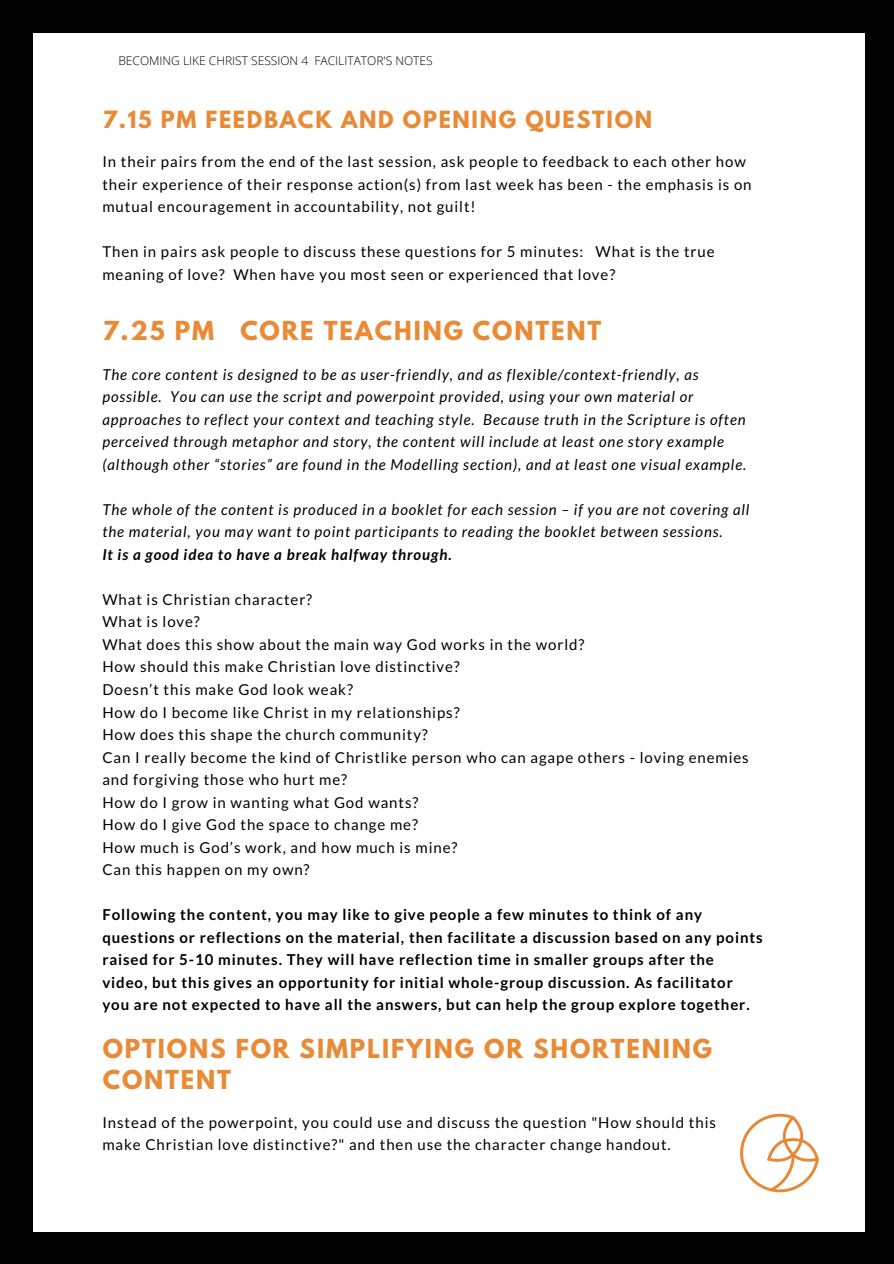
<style>
.page{position:relative;width:894px;height:1264px;background:#fff}
.page>*{position:absolute;margin:0;border:0;box-sizing:border-box;transform-origin:0 0}
.t1{font:700 23.25px/30.5px "League Spartan";letter-spacing:.08em;color:#e98a36}
.t2{font:700 21px "League Spartan";letter-spacing:.08em;color:#e98a36}
.t3{font:15px/22.5px "Lato";letter-spacing:.06em;color:#000}
.t4{font:italic 15px/22.5px "Lato";letter-spacing:.06em;color:#000}
.t5{font:700 15px/22.5px "Lato";letter-spacing:.06em;color:#000}
.t6{font:italic 700 15px "Lato";letter-spacing:.06em;color:#000}
.t7{font:300 12px "Open Sans";color:#000}
</style>
<div class="page">
<div style="left:0;top:0;width:893px;height:1263px;background:#000"></div>
<div style="left:34px;top:33px;width:830px;height:1198px;background:#fff"></div>
<img style="left:740px;top:1113px;width:79px;height:80px">
<p class="t7" style="left:118px;top:52px;width:316px">BECOMING LIKE CHRIST SESSION 4 FACILITATOR'S NOTES</p>
<p class="t2" style="left:103px;top:109px;width:550px">7.15 PM FEEDBACK AND OPENING QUESTION</p>
<p class="t3" style="left:102px;top:150px;width:650px">In their pairs from the end of the last session, ask people to feedback to each other how their experience of their response action(s) from last week has been - the emphasis is on mutual encouragement in accountability, not guilt!</p>
<p class="t3" style="left:102px;top:240px;width:613px">Then in pairs ask people to discuss these questions for 5 minutes: What is the true meaning of love? When have you most seen or experienced that love?</p>
<p class="t1" style="left:103px;top:319px;width:500px">7.25 PM CORE TEACHING CONTENT</p>
<p class="t4" style="left:102px;top:362px;width:645px">The core content is designed to be as user-friendly, and as flexible/context-friendly, as possible. You can use the script and powerpoint provided, using your own material or approaches to reflect your context and teaching style. Because truth in the Scripture is often perceived through metaphor and story, the content will include at least one story example (although other “stories” are found in the Modelling section), and at least one visual example.</p>
<p class="t4" style="left:102px;top:497px;width:648px">The whole of the content is produced in a booklet for each session – if you are not covering all the material, you may want to point participants to reading the booklet between sessions.</p>
<p class="t6" style="left:102px;top:545px;width:351px">It is a good idea to have a break halfway through.</p>
<p class="t3" style="left:102px;top:588px;width:211px">What is Christian character?</p>
<p class="t3" style="left:102px;top:610px;width:99px">What is love?</p>
<p class="t3" style="left:102px;top:633px;width:483px">What does this show about the main way God works in the world?</p>
<p class="t3" style="left:102px;top:655px;width:359px">How should this make Christian love distinctive?</p>
<p class="t3" style="left:102px;top:678px;width:252px">Doesn’t this make God look weak?</p>
<p class="t3" style="left:102px;top:700px;width:358px">How do I become like Christ in my relationships?</p>
<p class="t3" style="left:102px;top:723px;width:327px">How does this shape the church community?</p>
<p class="t3" style="left:102px;top:745px;width:647px">Can I really become the kind of Christlike person who can agape others - loving enemies and forgiving those who hurt me?</p>
<p class="t3" style="left:102px;top:790px;width:317px">How do I grow in wanting what God wants?</p>
<p class="t3" style="left:102px;top:813px;width:317px">How do I give God the space to change me?</p>
<p class="t3" style="left:102px;top:835px;width:356px">How much is God’s work, and how much is mine?</p>
<p class="t3" style="left:102px;top:858px;width:209px">Can this happen on my own?</p>
<p class="t5" style="left:102px;top:903px;width:661px">Following the content, you may like to give people a few minutes to think of any questions or reflections on the material, then facilitate a discussion based on any points raised for 5-10 minutes. They will have reflection time in smaller groups after the video, but this gives an opportunity for initial whole-group discussion. As facilitator you are not expected to have all the answers, but can help the group explore together.</p>
<p class="t1" style="left:103px;top:1036px;width:610px">OPTIONS FOR SIMPLIFYING OR SHORTENING<br>CONTENT</p>
<p class="t3" style="left:102px;top:1110px;width:615px">Instead of the powerpoint, you could use and discuss the question "How should this</p>
<p class="t3" style="left:102px;top:1132px;width:569px">make Christian love distinctive?" and then use the character change handout.</p>
</div>
